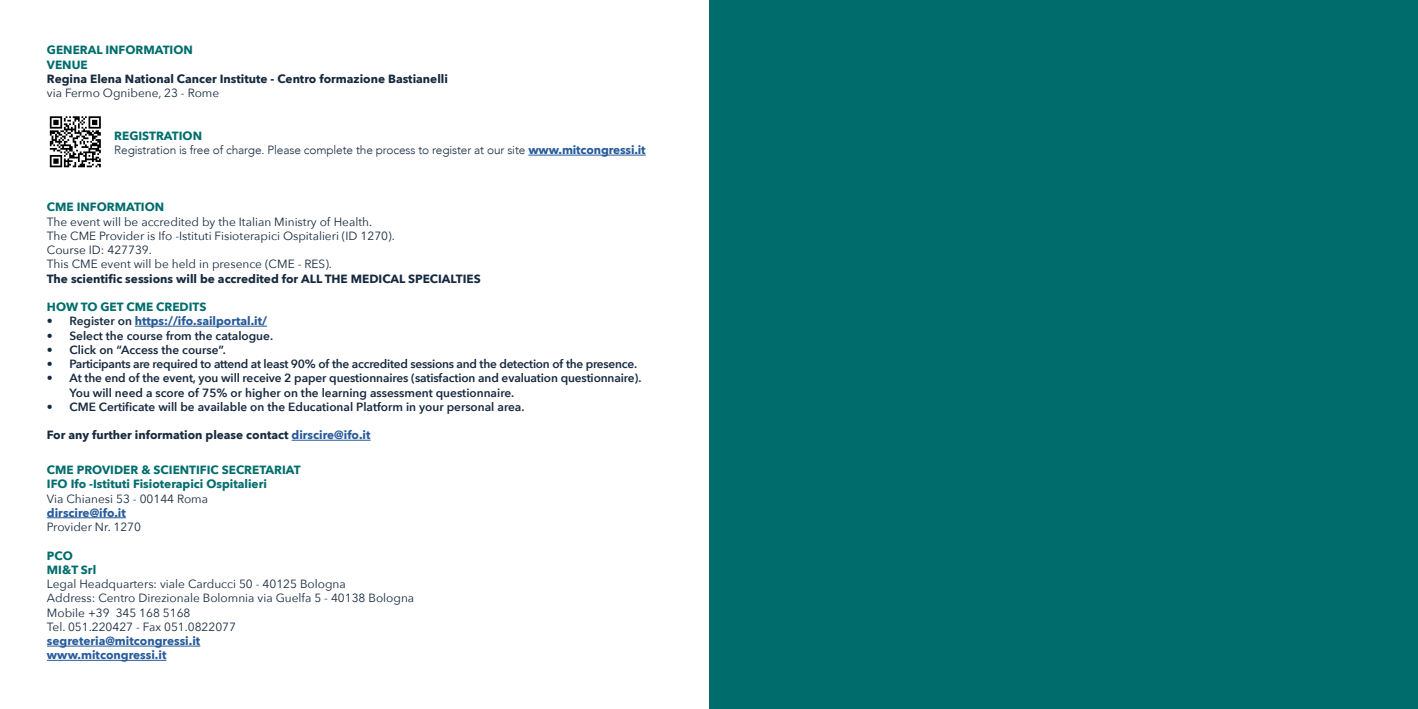
<style>
.page{position:relative;width:1418px;height:709px;background:#fff}
.page>*{position:absolute;margin:0;border:0;box-sizing:border-box;transform-origin:0 0}
.t1{font:600 11.88px/14.2px "Avenir Next";letter-spacing:-.01em;color:#16293e}
.t2{font:11.88px/14.2px "Avenir Next";color:#16293e}
.t3{font:700 11.88px "Avenir Next";color:#16293e}
.t4{font:700 11.88px/14.2px "Avenir Next";color:#006d6c}
.t5{font:700 11.88px/14.2px "Avenir Next";color:#275b9b}
.t6{font:300 11.88px "Avenir";letter-spacing:-.01em;color:#16293e}
.s1{font-family:"Avenir Next";font-weight:700;color:#275b9b}
.s2{font-weight:600;color:#16293e}
.s3{color:#275b9b}
</style>
<div class="page">
<hr style="left:528px;top:155px;width:117px;height:1px;background:#275b9b">
<hr style="left:135px;top:326px;width:132px;height:1px;background:#275b9b">
<hr style="left:291px;top:440px;width:79px;height:1px;background:#275b9b">
<hr style="left:47px;top:517px;width:79px;height:1px;background:#275b9b">
<hr style="left:47px;top:645px;width:153px;height:1px;background:#275b9b">
<hr style="left:47px;top:660px;width:119px;height:1px;background:#275b9b">
<svg style="left:49px;top:116px;width:52px;height:52px"></svg>
<svg style="left:50px;top:116px;width:51px;height:51px"></svg>
<div style="left:709px;top:0;width:708px;height:709px;background:#006d6c"></div>
<p class="t4" style="left:47px;top:43px;width:147px">GENERAL INFORMATION<br>VENUE</p>
<p class="t3" style="left:47px;top:71px;width:402px">Regina Elena National Cancer Institute - Centro formazione Bastianelli</p>
<p class="t2" style="left:47px;top:86px;width:174px">via Fermo Ognibene, 23 - Rome</p>
<p class="t4" style="left:114px;top:129px;width:89px">REGISTRATION</p>
<p class="t6" style="left:114px;top:143px;width:533px">Registration is free of charge. Please complete the process to register at our site <span class="s1">www.mitcongressi.it</span></p>
<p class="t4" style="left:47px;top:200px;width:119px">CME INFORMATION</p>
<p class="t2" style="left:47px;top:214px;width:349px">The event will be accredited by the Italian Ministry of Health.<br>The CME Provider is Ifo -Istituti Fisioterapici Ospitalieri (ID 1270).<br>Course ID: 427739.<br>This CME event will be held in presence (CME - RES).</p>
<p class="t3" style="left:47px;top:271px;width:435px">The scientific sessions will be accredited for ALL THE MEDICAL SPECIALTIES</p>
<p class="t4" style="left:47px;top:300px;width:161px">HOW TO GET CME CREDITS</p>
<p class="t5" style="left:47px;top:314px;width:222px"><span class="s2">• Register on</span> https://ifo.sailportal.it/</p>
<p class="t1" style="left:47px;top:328px;width:228px">• Select the course from the catalogue.</p>
<p class="t1" style="left:47px;top:342px;width:180px">• Click on “Access the course”.</p>
<p class="t1" style="left:47px;top:356px;width:591px">• Participants are required to attend at least 90% of the accredited sessions and the detection of the presence.</p>
<p class="t1" style="left:69px;top:371px;width:573px;text-indent:-23px">• At the end of the event, you will receive 2 paper questionnaires (satisfaction and evaluation questionnaire).<br>You will need a score of 75% or higher on the learning assessment questionnaire.</p>
<p class="t1" style="left:47px;top:399px;width:479px">• CME Certificate will be available on the Educational Platform in your personal area.</p>
<p class="t3" style="left:47px;top:428px;width:325px">For any further information please contact <span class="s3">dirscire@ifo.it</span></p>
<p class="t4" style="left:47px;top:463px;width:255px">CME PROVIDER &amp; SCIENTIFIC SECRETARIAT<br>IFO Ifo -Istituti Fisioterapici Ospitalieri</p>
<p class="t2" style="left:47px;top:491px;width:163px">Via Chianesi 53 - 00144 Roma</p>
<p class="t5" style="left:47px;top:505px;width:80px">dirscire@ifo.it</p>
<p class="t2" style="left:47px;top:520px;width:96px">Provider Nr. 1270</p>
<p class="t4" style="left:47px;top:548px;width:51px">PCO<br>MI&amp;T Srl</p>
<p class="t2" style="left:47px;top:577px;width:369px">Legal Headquarters: viale Carducci 50 - 40125 Bologna<br>Address: Centro Direzionale Bolomnia via Guelfa 5 - 40138 Bologna Mobile +39 345 168 5168<br>Tel. 051.220427 - Fax 051.0822077</p>
<p class="t5" style="left:47px;top:634px;width:155px">segreteria@mitcongressi.it www.mitcongressi.it</p>
</div>
